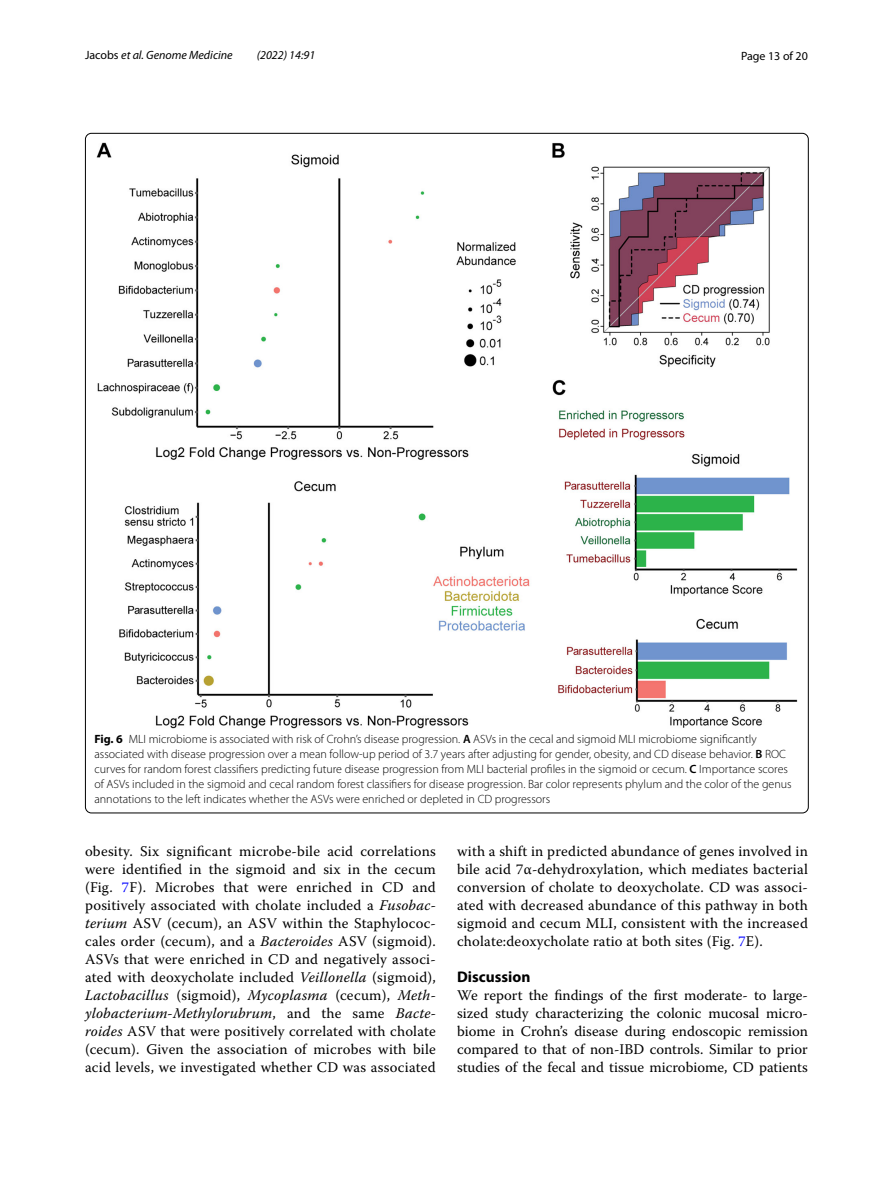
<style>
.page{position:relative;width:893px;height:1187px;background:#fff}
.page>*{position:absolute;margin:0;border:0;box-sizing:border-box;transform-origin:0 0}
.t1{font:700 15.45px "Myriad Pro";color:#000}
.t2{font:14.7px/18px "Warnock Pro";letter-spacing:.015em;color:#000;text-align:justify}
.t3{font:300 12px/15px "Myriad Pro";color:#000}
.t4{font:italic 12px "Myriad Pro";color:#000}
.t5{font:12px "Myriad Pro";color:#000}
.s1{font-style:normal}
.s2{font-weight:700}
.s3{font-weight:600}
.s4{color:#00f}
.s5{font-style:italic}
</style>
<div class="page">
<img style="left:97px;top:142px;width:700px;height:586px">
<p class="t4" style="left:85px;top:48px;width:149px"><span class="s1">Jacobs</span> et al. Genome Medicine</p>
<p class="t4" style="left:257px;top:48px;width:60px">(2022) 14:91</p>
<p class="t5" style="left:741px;top:48px;width:68px">Page 13 of 20</p>
<p class="t3" style="left:94px;top:732px;width:699px"><span class="s2">Fig. 6</span> MLI microbiome is associated with risk of Crohn’s disease progression. <span class="s3">A</span> ASVs in the cecal and sigmoid MLI microbiome significantly associated with disease progression over a mean follow-up period of 3.7 years after adjusting for gender, obesity, and CD disease behavior. <span class="s3">B</span> ROC curves for random forest classifiers predicting future disease progression from MLI bacterial profiles in the sigmoid or cecum. <span class="s3">C</span> Importance scores of ASVs included in the sigmoid and cecal random forest classifiers for disease progression. Bar color represents phylum and the color of the genus annotations to the left indicates whether the ASVs were enriched or depleted in CD progressors</p>
<p class="t2" style="left:85px;top:841px;width:352px">obesity. Six significant microbe-bile acid correlations were identified in the sigmoid and six in the cecum (Fig. <span class="s4">7</span>F). Microbes that were enriched in CD and positively associated with cholate included a <span class="s5">Fusobac&shy;terium</span> ASV (cecum), an ASV within the Staphylococ&shy;cales order (cecum), and a <span class="s5">Bacteroides</span> ASV (sigmoid).<br>ASVs that were enriched in CD and negatively associ&shy;ated with deoxycholate included <span class="s5">Veillonella</span> (sigmoid), <span class="s5">Lactobacillus</span> (sigmoid), <span class="s5">Mycoplasma</span> (cecum), <span class="s5">Meth&shy;ylobacterium-Methylorubrum</span>, and the same <span class="s5">Bacte&shy;roides</span> ASV that were positively correlated with cholate (cecum). Given the association of microbes with bile acid levels, we investigated whether CD was associated</p>
<p class="t2" style="left:457px;top:841px;width:352px">with a shift in predicted abundance of genes involved in bile acid 7α-dehydroxylation, which mediates bacterial conversion of cholate to deoxycholate. CD was associ&shy;ated with decreased abundance of this pathway in both sigmoid and cecum MLI, consistent with the increased cholate:deoxycholate ratio at both sites (Fig. <span class="s4">7</span>E).</p>
<p class="t1" style="left:457px;top:966px;width:75px">Discussion</p>
<p class="t2" style="left:457px;top:985px;width:352px">We report the findings of the first moderate- to large&shy;sized study characterizing the colonic mucosal micro&shy;biome in Crohn’s disease during endoscopic remission compared to that of non-IBD controls. Similar to prior studies of the fecal and tissue microbiome, CD patients</p>
</div>
